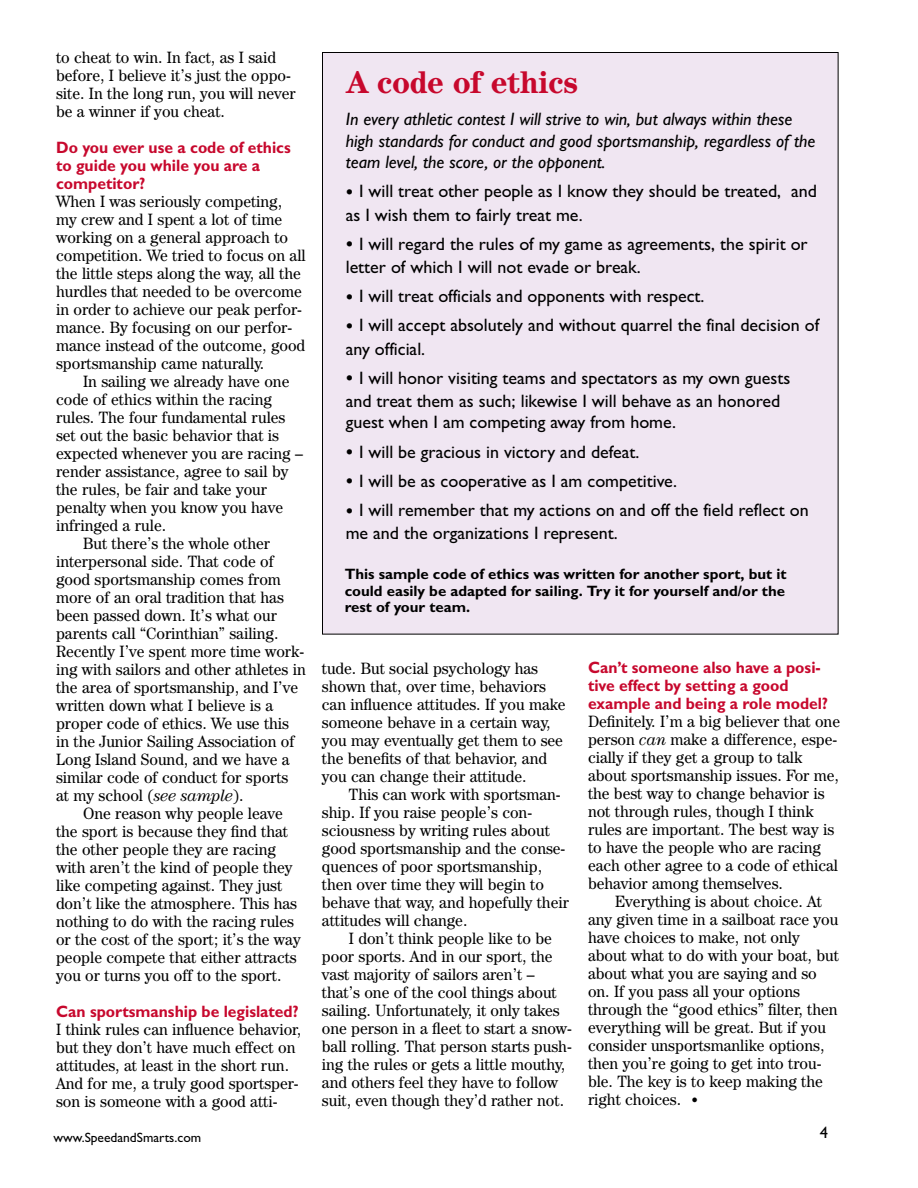
<style>
.page{position:relative;width:918px;height:1188px;background:#fff}
.page>*{position:absolute;margin:0;border:0;box-sizing:border-box;transform-origin:0 0}
.t1{font:700 31.5px "Century IT Cby BT";letter-spacing:-.005em;color:#c7082d}
.t2{font:18px/23.1px "Gill Sans";color:#000}
.t3{font:italic 18px/21.6px "Gill Sans";color:#000}
.t4{font:16.5px/18px "Century IT Cby BT";color:#000;scale:.95 1}
.t5{font:700 16.5px/18px "Gill Sans";color:#c7082d;scale:.95 1}
.t6{font:16.5px "Gill Sans";color:#000}
.t7{font:700 15px/16.5px "Gill Sans";color:#000;text-align:justify}
.t8{font:13.5px "Gill Sans";color:#000}
.s1{font-style:italic}
.s2{font-size:21px}
</style>
<div class="page">
<div style="left:322px;top:52px;width:516px;height:582px;background:#f0e6f2"></div>
<p class="t4" style="left:56px;top:50px;width:254px">to cheat to win. In fact, as I said before, I believe it’s just the oppo&shy;site. In the long run, you will never be a winner if you cheat.</p>
<p class="t5" style="left:56px;top:140px;width:249px">Do you ever use a code of ethics to guide you while you are a competitor?</p>
<p class="t4" style="left:56px;top:194px;width:264px">When I was seriously competing, my crew and I spent a lot of time working on a general approach to competition. We tried to focus on all the little steps along the way, all the hurdles that needed to be overcome in order to achieve our peak perfor&shy;mance. By focusing on our perfor&shy;mance instead of the outcome, good sportsmanship came naturally.</p>
<p class="t4" style="left:83px;top:374px;width:219px">In sailing we already have one</p>
<p class="t4" style="left:56px;top:392px;width:229px">code of ethics within the racing</p>
<p class="t4" style="left:56px;top:410px;width:243px">rules. The four fundamental rules</p>
<p class="t4" style="left:56px;top:428px;width:236px">set out the basic behavior that is</p>
<p class="t4" style="left:56px;top:446px;width:261px">expected whenever you are racing –</p>
<p class="t4" style="left:56px;top:464px;width:246px">render assistance, agree to sail by</p>
<p class="t4" style="left:56px;top:482px;width:224px">the rules, be fair and take your</p>
<p class="t4" style="left:56px;top:500px;width:241px">penalty when you know you have</p>
<p class="t4" style="left:56px;top:518px;width:117px">infringed a rule.</p>
<p class="t4" style="left:83px;top:536px;width:198px">But there’s the whole other</p>
<p class="t4" style="left:56px;top:554px;width:231px">interpersonal side. That code of</p>
<p class="t4" style="left:56px;top:572px;width:238px">good sportsmanship comes from</p>
<p class="t4" style="left:56px;top:590px;width:241px">more of an oral tradition that has</p>
<p class="t4" style="left:56px;top:608px;width:234px">been passed down. It’s what our</p>
<p class="t4" style="left:56px;top:626px;width:236px">parents call “Corinthian” sailing.</p>
<p class="t4" style="left:56px;top:644px;width:263px">Recently I’ve spent more time work-</p>
<p class="t4" style="left:56px;top:662px;width:264px">ing with sailors and other athletes in</p>
<p class="t4" style="left:56px;top:680px;width:256px">the area of sportsmanship, and I’ve</p>
<p class="t4" style="left:56px;top:698px;width:230px">written down what I believe is a</p>
<p class="t4" style="left:56px;top:716px;width:247px">proper code of ethics. We use this</p>
<p class="t4" style="left:56px;top:734px;width:253px">in the Junior Sailing Association of</p>
<p class="t4" style="left:56px;top:752px;width:247px">Long Island Sound, and we have a</p>
<p class="t4" style="left:56px;top:770px;width:246px">similar code of conduct for sports</p>
<p class="t4" style="left:56px;top:788px;width:199px">at my school (<span class="s1">see sample</span>).</p>
<p class="t4" style="left:83px;top:806px;width:212px">One reason why people leave</p>
<p class="t4" style="left:56px;top:824px;width:246px">the sport is because they find that</p>
<p class="t4" style="left:56px;top:842px;width:233px">the other people they are racing</p>
<p class="t4" style="left:56px;top:860px;width:250px">with aren’t the kind of people they</p>
<p class="t4" style="left:56px;top:878px;width:240px">like competing against. They just</p>
<p class="t4" style="left:56px;top:896px;width:255px">don’t like the atmosphere. This has</p>
<p class="t4" style="left:56px;top:914px;width:252px">nothing to do with the racing rules</p>
<p class="t4" style="left:56px;top:932px;width:259px">or the cost of the sport; it’s the way</p>
<p class="t4" style="left:56px;top:950px;width:255px">people compete that either attracts</p>
<p class="t4" style="left:56px;top:968px;width:239px">you or turns you off to the sport.</p>
<p class="t5" style="left:56px;top:1004px;width:257px">Can sportsmanship be legislated?</p>
<p class="t4" style="left:56px;top:1022px;width:259px">I think rules can influence behavior, but they don’t have much effect on attitudes, at least in the short run.<br>And for me, a truly good sportsper&shy;son is someone with a good atti-</p>
<p class="t8" style="left:53px;top:1129px;width:149px">www.SpeedandSmarts.com</p>
<h1 class="t1" style="left:346px;top:71px;width:234px">A code of ethics</h1>
<p class="t3" style="left:346px;top:110px;width:471px">In every athletic contest I will strive to win, but always within these high standards for conduct and good sportsmanship, regardless of the team level, the score, or the opponent.</p>
<p class="t2" style="left:346px;top:180px;width:473px"><span class="s2">•</span> I will treat other people as I know they should be treated, and as I wish them to fairly treat me.</p>
<p class="t2" style="left:346px;top:232px;width:463px"><span class="s2">•</span> I will regard the rules of my game as agreements, the spirit or letter of which I will not evade or break.</p>
<p class="t2" style="left:346px;top:284px;width:360px"><span class="s2">•</span> I will treat officials and opponents with respect.</p>
<p class="t2" style="left:346px;top:314px;width:475px"><span class="s2">•</span> I will accept absolutely and without quarrel the final decision of any official.</p>
<p class="t2" style="left:346px;top:366px;width:446px;line-height:22.4px"><span class="s2">•</span> I will honor visiting teams and spectators as my own guests and treat them as such; likewise I will behave as an honored guest when I am competing away from home.</p>
<p class="t2" style="left:346px;top:440px;width:295px"><span class="s2">•</span> I will be gracious in victory and defeat.</p>
<p class="t2" style="left:346px;top:469px;width:333px"><span class="s2">•</span> I will be as cooperative as I am competitive.</p>
<p class="t2" style="left:346px;top:498px;width:465px"><span class="s2">•</span> I will remember that my actions on and off the field reflect on me and the organizations I represent.</p>
<p class="t7" style="left:345px;top:567px;width:443px">This sample code of ethics was written for another sport, but it could easily be adapted for sailing. Try it for yourself and/or the rest of your team.</p>
<p class="t4" style="left:322px;top:661px;width:258px">tude. But social psychology has shown that, over time, behaviors can influence attitudes. If you make someone behave in a certain way, you may eventually get them to see the benefits of that behavior, and you can change their attitude.</p>
<p class="t4" style="left:322px;top:787px;width:261px;text-indent:27px">This can work with sportsman&shy;ship. If you raise people’s con&shy;sciousness by writing rules about good sportsmanship and the conse&shy;quences of poor sportsmanship, then over time they will begin to behave that way, and hopefully their attitudes will change.</p>
<p class="t4" style="left:322px;top:931px;width:265px;text-indent:27px">I don’t think people like to be poor sports. And in our sport, the vast majority of sailors aren’t – that’s one of the cool things about sailing. Unfortunately, it only takes one person in a fleet to start a snow&shy;ball rolling. That person starts push&shy;ing the rules or gets a little mouthy, and others feel they have to follow suit, even though they’d rather not.</p>
<p class="t5" style="left:588px;top:660px;width:254px">Can’t someone also have a posi&shy;tive effect by setting a good example and being a role model?</p>
<p class="t4" style="left:588px;top:714px;width:267px">Definitely. I’m a big believer that one person <span class="s1">can</span> make a difference, espe&shy;cially if they get a group to talk about sportsmanship issues. For me, the best way to change behavior is not through rules, though I think rules are important. The best way is to have the people who are racing each other agree to a code of ethical behavior among themselves.</p>
<p class="t4" style="left:588px;top:894px;width:266px;text-indent:27px">Everything is about choice. At any given time in a sailboat race you have choices to make, not only about what to do with your boat, but about what you are saying and so on. If you pass all your options through the “good ethics” filter, then everything will be great. But if you consider unsportsmanlike options, then you’re going to get into trou&shy;ble. The key is to keep making the right choices. •</p>
<p class="t6" style="left:820px;top:1122px;width:10px">4</p>
</div>
